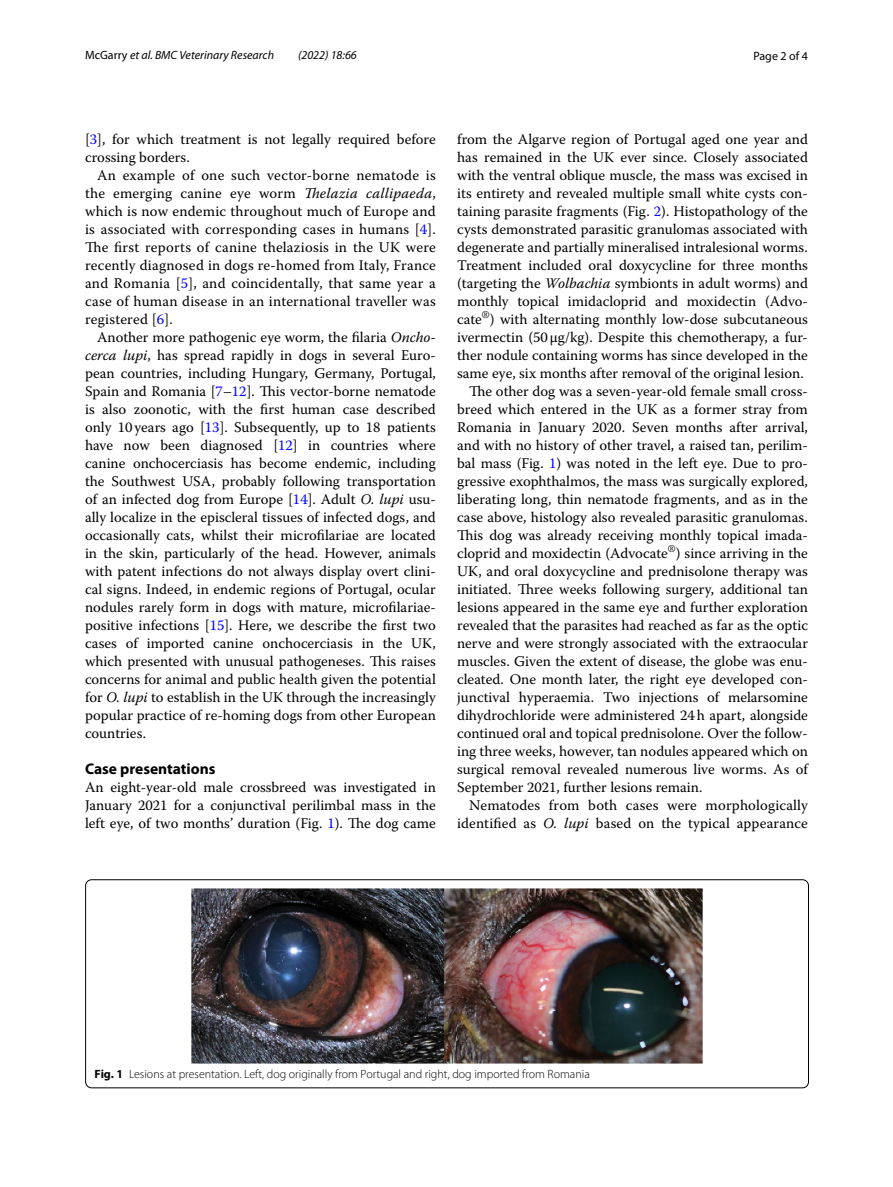
<style>
.page{position:relative;width:893px;height:1187px;background:#fff}
.page>*{position:absolute;margin:0;border:0;box-sizing:border-box;transform-origin:0 0}
.t1{font:700 15.45px "Myriad Pro";color:#000}
.t2{font:14.7px/18px "Warnock Pro";color:#000;text-align:justify}
.t3{font:300 12px "Myriad Pro";color:#000}
.t4{font:italic 12px "Myriad Pro";color:#000}
.t5{font:12px "Myriad Pro";color:#000}
.s1{font-style:normal}
.s2{color:#00f}
.s3{font-style:italic}
.s4{font-weight:700}
</style>
<div class="page">
<img style="left:192px;top:888px;width:510px;height:175px">
<div style="left:85px;top:879px;width:724px;height:208px;border:1px solid #000;border-radius:6px"></div>
<p class="t4" style="left:85px;top:48px;width:191px"><span class="s1">McGarry</span> et al. BMC Veterinary Research</p>
<p class="t4" style="left:298px;top:48px;width:60px">(2022) 18:66</p>
<p class="t5" style="left:753px;top:48px;width:56px">Page 2 of 4</p>
<p class="t2" style="left:85px;top:130px;width:352px">[<span class="s2">3</span>], for which treatment is not legally required before crossing borders.</p>
<p class="t2" style="left:85px;top:166px;width:352px;text-indent:12px">An example of one such vector-borne nematode is the emerging canine eye worm <span class="s3">Thelazia callipaeda</span>, which is now endemic throughout much of Europe and is associated with corresponding cases in humans [<span class="s2">4</span>].<br>The first reports of canine thelaziosis in the UK were recently diagnosed in dogs re-homed from Italy, France and Romania [<span class="s2">5</span>], and coincidentally, that same year a case of human disease in an international traveller was registered [<span class="s2">6</span>].</p>
<p class="t2" style="left:85px;top:328px;width:352px;text-indent:12px">Another more pathogenic eye worm, the filaria <span class="s3">Oncho&shy;cerca lupi</span>, has spread rapidly in dogs in several Euro&shy;pean countries, including Hungary, Germany, Portugal, Spain and Romania [<span class="s2">7</span>–<span class="s2">12</span>]. This vector-borne nematode is also zoonotic, with the first human case described only 10years ago [<span class="s2">13</span>]. Subsequently, up to 18 patients have now been diagnosed [<span class="s2">12</span>] in countries where canine onchocerciasis has become endemic, including the Southwest USA, probably following transportation of an infected dog from Europe [<span class="s2">14</span>]. Adult <span class="s3">O. lupi</span> usu&shy;ally localize in the episcleral tissues of infected dogs, and occasionally cats, whilst their microfilariae are located in the skin, particularly of the head. However, animals with patent infections do not always display overt clini&shy;cal signs. Indeed, in endemic regions of Portugal, ocular nodules rarely form in dogs with mature, microfilariae&shy;positive infections [<span class="s2">15</span>]. Here, we describe the first two cases of imported canine onchocerciasis in the UK, which presented with unusual pathogeneses. This raises concerns for animal and public health given the potential for <span class="s3">O. lupi</span> to establish in the UK through the increasingly popular practice of re-homing dogs from other European countries.</p>
<p class="t1" style="left:85px;top:758px;width:132px">Case presentations</p>
<p class="t2" style="left:85px;top:778px;width:352px">An eight-year-old male crossbreed was investigated in January 2021 for a conjunctival perilimbal mass in the left eye, of two months’ duration (Fig. <span class="s2">1</span>). The dog came</p>
<p class="t2" style="left:457px;top:130px;width:352px">from the Algarve region of Portugal aged one year and</p>
<p class="t2" style="left:457px;top:148px;width:352px">has remained in the UK ever since. Closely associated</p>
<p class="t2" style="left:457px;top:166px;width:352px">with the ventral oblique muscle, the mass was excised in</p>
<p class="t2" style="left:457px;top:184px;width:352px">its entirety and revealed multiple small white cysts con-</p>
<p class="t2" style="left:457px;top:202px;width:352px">taining parasite fragments (Fig. <span class="s2">2</span>). Histopathology of the</p>
<p class="t2" style="left:457px;top:220px;width:352px">cysts demonstrated parasitic granulomas associated with</p>
<p class="t2" style="left:457px;top:238px;width:352px">degenerate and partially mineralised intralesional worms.</p>
<p class="t2" style="left:457px;top:256px;width:352px">Treatment included oral doxycycline for three months</p>
<p class="t2" style="left:457px;top:274px;width:352px">(targeting the <span class="s3">Wolbachia</span> symbionts in adult worms) and</p>
<p class="t2" style="left:457px;top:292px;width:352px">monthly topical imidacloprid and moxidectin (Advo-</p>
<p class="t2" style="left:457px;top:310px;width:352px">cate<sup>®</sup>) with alternating monthly low-dose subcutaneous</p>
<p class="t2" style="left:457px;top:328px;width:352px">ivermectin (50μg/kg). Despite this chemotherapy, a fur-</p>
<p class="t2" style="left:457px;top:346px;width:352px">ther nodule containing worms has since developed in the</p>
<p class="t2" style="left:457px;top:364px;width:348px">same eye, six months after removal of the original lesion.</p>
<p class="t2" style="left:469px;top:382px;width:340px">The other dog was a seven-year-old female small cross-</p>
<p class="t2" style="left:457px;top:400px;width:352px">breed which entered in the UK as a former stray from</p>
<p class="t2" style="left:457px;top:418px;width:352px">Romania in January 2020. Seven months after arrival,</p>
<p class="t2" style="left:457px;top:436px;width:352px">and with no history of other travel, a raised tan, perilim-</p>
<p class="t2" style="left:457px;top:454px;width:352px">bal mass (Fig. <span class="s2">1</span>) was noted in the left eye. Due to pro-</p>
<p class="t2" style="left:457px;top:472px;width:352px">gressive exophthalmos, the mass was surgically explored,</p>
<p class="t2" style="left:457px;top:490px;width:352px">liberating long, thin nematode fragments, and as in the</p>
<p class="t2" style="left:457px;top:508px;width:352px">case above, histology also revealed parasitic granulomas.</p>
<p class="t2" style="left:457px;top:526px;width:352px">This dog was already receiving monthly topical imada-</p>
<p class="t2" style="left:457px;top:544px;width:352px">cloprid and moxidectin (Advocate<sup>®</sup>) since arriving in the</p>
<p class="t2" style="left:457px;top:562px;width:352px">UK, and oral doxycycline and prednisolone therapy was</p>
<p class="t2" style="left:457px;top:580px;width:352px">initiated. Three weeks following surgery, additional tan</p>
<p class="t2" style="left:457px;top:598px;width:352px">lesions appeared in the same eye and further exploration</p>
<p class="t2" style="left:457px;top:616px;width:352px">revealed that the parasites had reached as far as the optic</p>
<p class="t2" style="left:457px;top:634px;width:352px">nerve and were strongly associated with the extraocular</p>
<p class="t2" style="left:457px;top:652px;width:352px">muscles. Given the extent of disease, the globe was enu-</p>
<p class="t2" style="left:457px;top:670px;width:352px">cleated. One month later, the right eye developed con-</p>
<p class="t2" style="left:457px;top:688px;width:352px">junctival hyperaemia. Two injections of melarsomine</p>
<p class="t2" style="left:457px;top:706px;width:352px">dihydrochloride were administered 24h apart, alongside</p>
<p class="t2" style="left:457px;top:724px;width:352px">continued oral and topical prednisolone. Over the follow-</p>
<p class="t2" style="left:457px;top:742px;width:352px">ing three weeks, however, tan nodules appeared which on</p>
<p class="t2" style="left:457px;top:760px;width:352px">surgical removal revealed numerous live worms. As of</p>
<p class="t2" style="left:457px;top:778px;width:247px">September 2021, further lesions remain.</p>
<p class="t2" style="left:469px;top:796px;width:340px">Nematodes from both cases were morphologically</p>
<p class="t2" style="left:457px;top:814px;width:352px">identified as <span class="s3">O. lupi</span> based on the typical appearance</p>
<p class="t3" style="left:95px;top:1067px;width:497px"><span class="s4">Fig. 1</span> Lesions at presentation. Left, dog originally from Portugal and right, dog imported from Romania</p>
</div>
